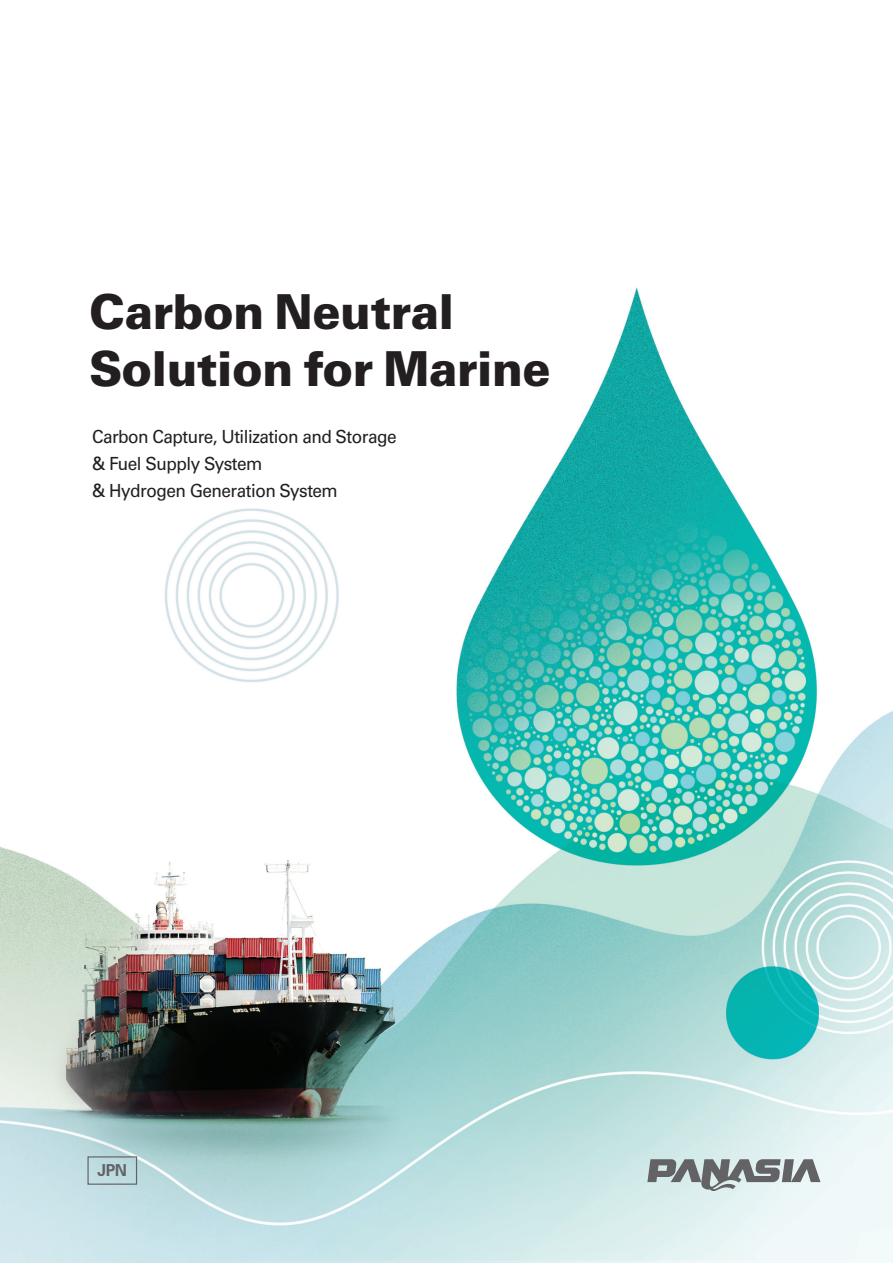
<style>
.page{position:relative;width:893px;height:1263px;background:#fff}
.page>*{position:absolute;margin:0;border:0;box-sizing:border-box;transform-origin:0 0}
.t1{font:900 48.15px "Univers LT Std";letter-spacing:-.01em;color:#231f20;scale:.96 1}
.t2{font:18.15px "Univers LT Std";letter-spacing:-.03em;color:#231f20;scale:.95 1}
.t3{font:700 16.5px "Univers LT Std";color:#636366;scale:.95 1}
</style>
<div class="page">
<img style="left:0;top:287px;width:893px;height:976px">
<svg style="left:647px;top:1159px;width:173px;height:33px;background:#a0a9aa"></svg>
<div style="left:87px;top:1156px;width:50px;height:29px;border:1px solid #636366"></div>
<p class="t1" style="left:89px;top:281px;width:382px">Carbon Neutral</p>
<p class="t1" style="left:89px;top:339px;width:482px">Solution for Marine</p>
<p class="t2" style="left:92px;top:426px;width:322px">Carbon Capture, Utilization and Storage</p>
<p class="t2" style="left:92px;top:453px;width:181px">&amp; Fuel Supply System</p>
<p class="t2" style="left:92px;top:480px;width:260px">&amp; Hydrogen Generation System</p>
<p class="t3" style="left:98px;top:1160px;width:33px">JPN</p>
</div>
